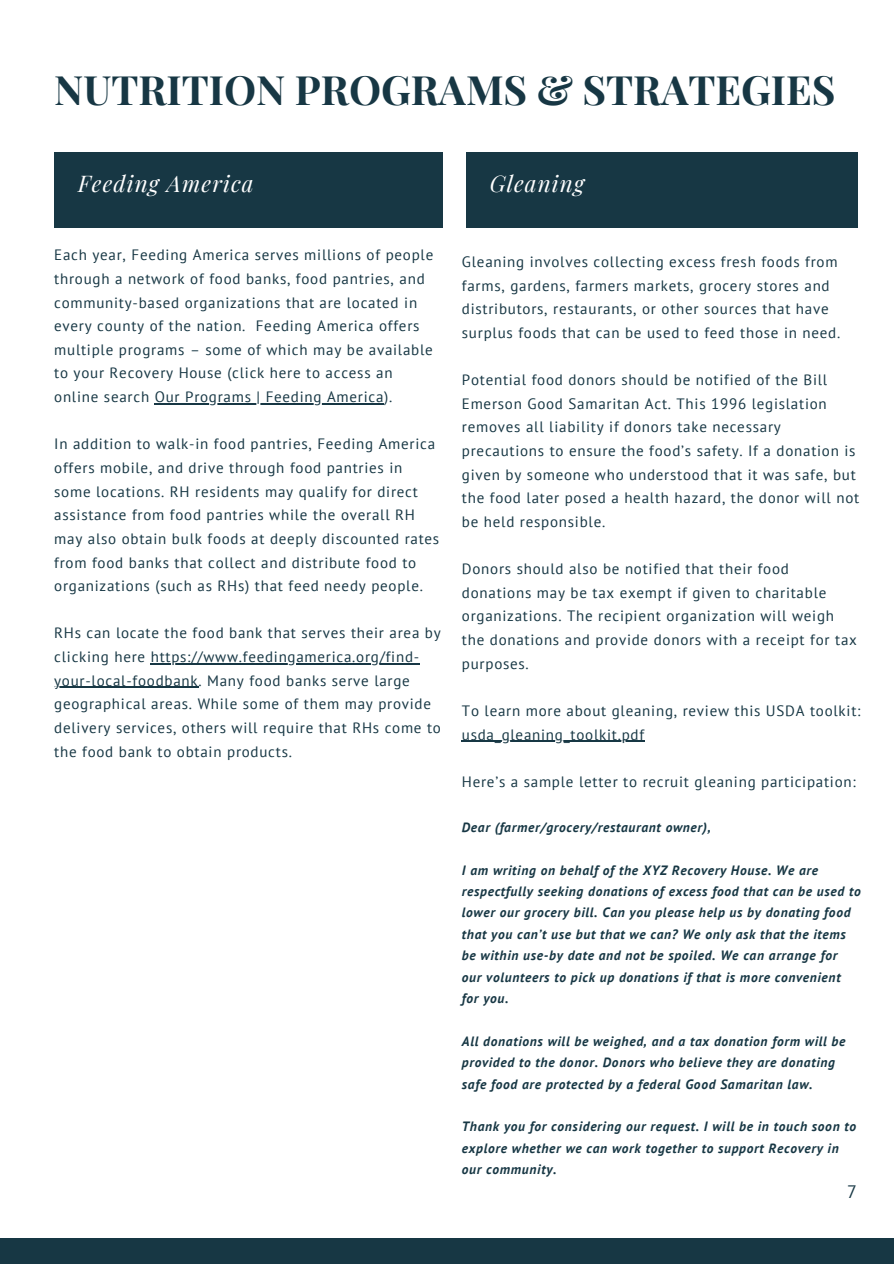
<style>
.page{position:relative;width:894px;height:1264px;background:#fff}
.page>*{position:absolute;margin:0;border:0;box-sizing:border-box;transform-origin:0 0}
.t1{font:700 40.5px "Playfair Display";color:#173744}
.t2{font:italic 22.5px "Playfair Display";letter-spacing:.05em;color:#fff}
.t3{font:18px "PT Sans";color:#173744}
.t4{font:15px/23.7px "PT Sans";letter-spacing:.05em;color:#173744}
.t5{font:italic 700 13.5px/21.3px "PT Sans";letter-spacing:.05em;color:#173744}
</style>
<div class="page">
<div style="left:0;top:1238px;width:893px;height:25px;background:#173744"></div>
<div style="left:465px;top:152px;width:392px;height:75px;background:#173744"></div>
<div style="left:54px;top:152px;width:388px;height:75px;background:#173744"></div>
<hr style="left:462px;top:740px;width:182px;height:2px;background:#173744">
<hr style="left:155px;top:403px;width:229px;height:1px;background:#173744">
<hr style="left:151px;top:663px;width:269px;height:1px;background:#173744">
<hr style="left:54px;top:686px;width:144px;height:2px;background:#173744">
<p class="t1" style="left:54px;top:61px;width:782px">NUTRITION PROGRAMS &amp; STRATEGIES</p>
<h2 class="t2" style="left:78px;top:168px;width:177px">Feeding America</h2>
<h1 class="t2" style="left:489px;top:168px;width:96px">Gleaning</h1>
<h3 class="t4" style="left:54px;top:243px;width:380px">Each year, Feeding America serves millions of people through a network of food banks, food pantries, and community-based organizations that are located in every county of the nation. Feeding America offers multiple programs – some of which may be available to your Recovery House (click here to access an online search Our Programs | Feeding America).</h3>
<h3 class="t4" style="left:54px;top:432px;width:386px">In addition to walk-in food pantries, Feeding America offers mobile, and drive through food pantries in some locations. RH residents may qualify for direct assistance from food pantries while the overall RH may also obtain bulk foods at deeply discounted rates from food banks that collect and distribute food to organizations (such as RHs) that feed needy people.</h3>
<h3 class="t4" style="left:54px;top:621px;width:388px">RHs can locate the food bank that serves their area by</h3>
<p class="t4" style="left:54px;top:644px;width:388px">clicking here https://www.feedingamerica.org/find&shy;your-local-foodbank. Many food banks serve large geographical areas. While some of them may provide delivery services, others will require that RHs come to the food bank to obtain products.</p>
<p class="t4" style="left:462px;top:249px;width:380px">Gleaning involves collecting excess fresh foods from farms, gardens, farmers markets, grocery stores and distributors, restaurants, or other sources that have surplus foods that can be used to feed those in need.</p>
<p class="t4" style="left:462px;top:367px;width:399px">Potential food donors should be notified of the Bill Emerson Good Samaritan Act. This 1996 legislation removes all liability if donors take necessary precautions to ensure the food’s safety. If a donation is given by someone who understood that it was safe, but the food later posed a health hazard, the donor will not be held responsible.</p>
<h2 class="t4" style="left:462px;top:556px;width:396px">Donors should also be notified that their food donations may be tax exempt if given to charitable organizations. The recipient organization will weigh the donations and provide donors with a receipt for tax purposes.</h2>
<p class="t4" style="left:462px;top:698px;width:400px">To learn more about gleaning, review this USDA toolkit:</p>
<p class="t4" style="left:462px;top:722px;width:184px">usda_gleaning_toolkit.pdf</p>
<p class="t4" style="left:462px;top:769px;width:395px">Here’s a sample letter to recruit gleaning participation:</p>
<p class="t5" style="left:462px;top:816px;width:250px">Dear (farmer/grocery/restaurant owner),</p>
<p class="t5" style="left:462px;top:859px;width:400px">I am writing on behalf of the XYZ Recovery House. We are respectfully seeking donations of excess food that can be used to lower our grocery bill. Can you please help us by donating food that you can’t use but that we can? We only ask that the items be within use-by date and not be spoiled. We can arrange for<br>our volunteers to pick up donations if that is more convenient<br>for you.</p>
<p class="t5" style="left:462px;top:1030px;width:385px">All donations will be weighed, and a tax donation form will be provided to the donor. Donors who believe they are donating safe food are protected by a federal Good Samaritan law.</p>
<h3 class="t5" style="left:462px;top:1115px;width:395px">Thank you for considering our request. I will be in touch soon to explore whether we can work together to support Recovery in our community.</h3>
<h3 class="t3" style="left:847px;top:1179px;width:11px">7</h3>
</div>
